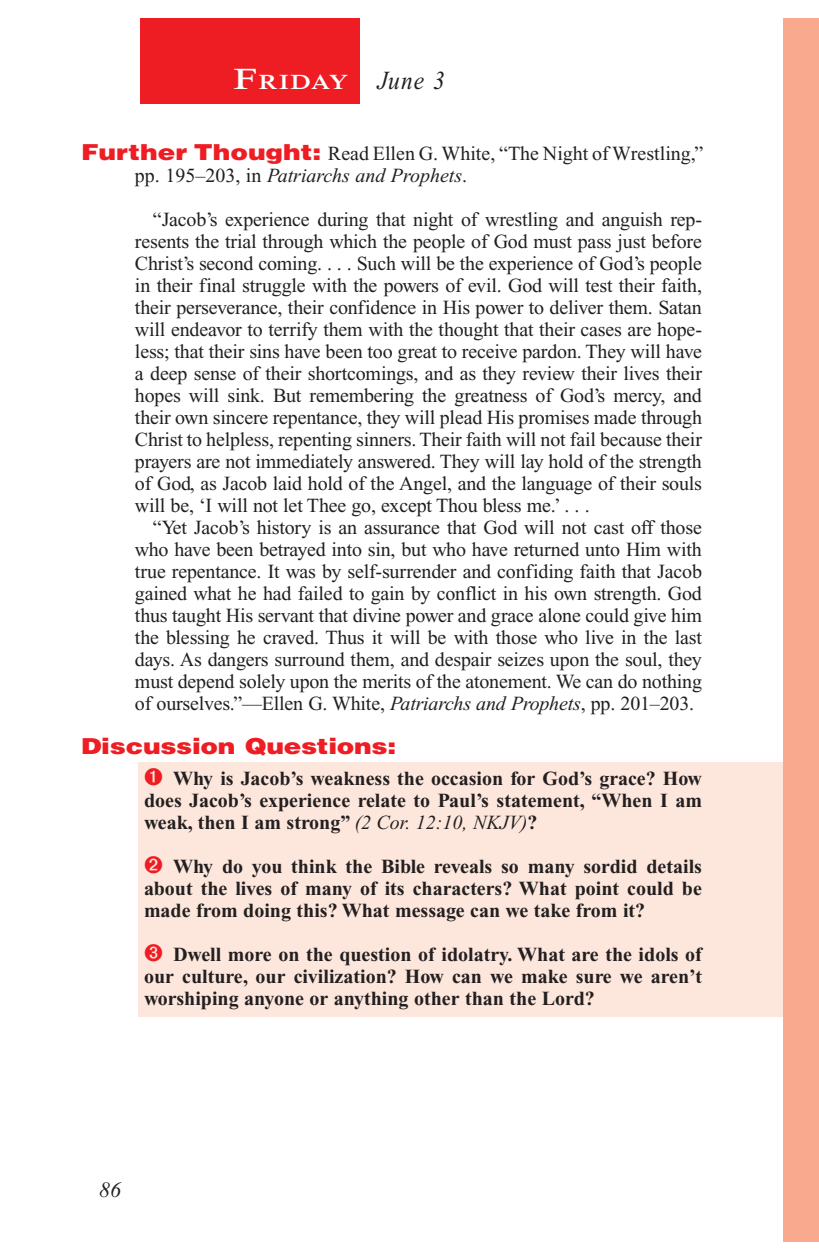
<style>
.page{position:relative;width:819px;height:1260px;background:#fff}
.page>*{position:absolute;margin:0;border:0;box-sizing:border-box;transform-origin:0 0}
.Lesson_Dates{font:italic 26px "Times New Roman PS Std";color:#231f20;scale:.9 1}
.Question{font:900 22px "Helvetica LT Std";letter-spacing:-.01em;color:#ee1d23;scale:1.2 1}
.t1{font:italic 22px "Times New Roman PS Std";color:#231f20}
.Daily_Header{font:600 21px "Times NRMT Std";letter-spacing:.035em;color:#fff;scale:1.1 1}
.Body_SB{font:20px/22px "Times New Roman PS Std";letter-spacing:-.01em;color:#231f20;text-align:justify}
.Body{font:20px/22px "Times New Roman PS Std";letter-spacing:-.01em;color:#231f20;text-align:justify}
.Numbered_Bullet_List{font:700 20px/22px "Times New Roman PS Std";color:#231f20;text-align:justify}
.Question_NO_SB{font:20px/22px "Times New Roman PS Std";color:#231f20}
.s1{font-size:30px}
.s2{font-family:"Helvetica LT Std";font-weight:900;font-size:22px;color:#ee1d23}
.s3{font-style:italic}
.s4{font-weight:400;font-style:italic}
</style>
<div class="page">
<div style="left:783px;top:18px;width:36px;height:1224px;background:#f8a98e"></div>
<div style="left:140px;top:18px;width:220px;height:86px;background:#ee1d23"></div>
<div style="left:139px;top:762px;width:644px;height:255px;background:#fde7dc"></div>
<p class="Daily_Header" style="left:234px;top:70px;width:106px"><span class="s1">F</span>riday</p>
<p class="Lesson_Dates" style="left:378px;top:66px;width:76px">June 3</p>
<p class="Question_NO_SB" style="left:135px;top:142px;width:570px;text-indent:-54px"><span class="s2">Further Thought:</span> Read Ellen G. White, “The Night of Wrestling,” pp. 195–203, in <span class="s3">Patriarchs and Prophets</span>.</p>
<p class="Body_SB" style="left:135px;top:208px;width:569px;text-indent:18px">“Jacob’s experience during that night of wrestling and anguish rep&shy;resents the trial through which the people of God must pass just before Christ’s second coming. . . . Such will be the experience of God’s people in their final struggle with the powers of evil. God will test their faith, their perseverance, their confidence in His power to deliver them. Satan will endeavor to terrify them with the thought that their cases are hope&shy;less; that their sins have been too great to receive pardon. They will have a deep sense of their shortcomings, and as they review their lives their hopes will sink. But remembering the greatness of God’s mercy, and their own sincere repentance, they will plead His promises made through Christ to helpless, repenting sinners. Their faith will not fail because their prayers are not immediately answered. They will lay hold of the strength of God, as Jacob laid hold of the Angel, and the language of their souls will be, ‘I will not let Thee go, except Thou bless me.’ . . .</p>
<p class="Body" style="left:135px;top:516px;width:569px;text-indent:18px">“Yet Jacob’s history is an assurance that God will not cast off those who have been betrayed into sin, but who have returned unto Him with true repentance. It was by self-surrender and confiding faith that Jacob gained what he had failed to gain by conflict in his own strength. God thus taught His servant that divine power and grace alone could give him the blessing he craved. Thus it will be with those who live in the last days. As dangers surround them, and despair seizes upon the soul, they must depend solely upon the merits of the atonement. We can do nothing of ourselves.”—Ellen G. White, <span class="s3">Patriarchs and Prophets</span>, pp. 201–203.</p>
<p class="Question" style="left:81px;top:732px;width:264px">Discussion Questions:</p>
<p class="Numbered_Bullet_List" style="left:144px;top:767px;width:560px;text-indent:29px">Why is Jacob’s weakness the occasion for God’s grace? How does Jacob’s experience relate to Paul’s statement, “When I am weak, then I am strong” <span class="s4">(2 Cor. 12:10, NKJV)</span>?</p>
<p class="Numbered_Bullet_List" style="left:144px;top:855px;width:560px;text-indent:29px">Why do you think the Bible reveals so many sordid details about the lives of many of its characters? What point could be made from doing this? What message can we take from it?</p>
<p class="Numbered_Bullet_List" style="left:144px;top:943px;width:560px;text-indent:29px">Dwell more on the question of idolatry. What are the idols of our culture, our civilization? How can we make sure we aren’t worshiping anyone or anything other than the Lord?</p>
<p class="t1" style="left:99px;top:1178px;width:23px">86</p>
</div>
